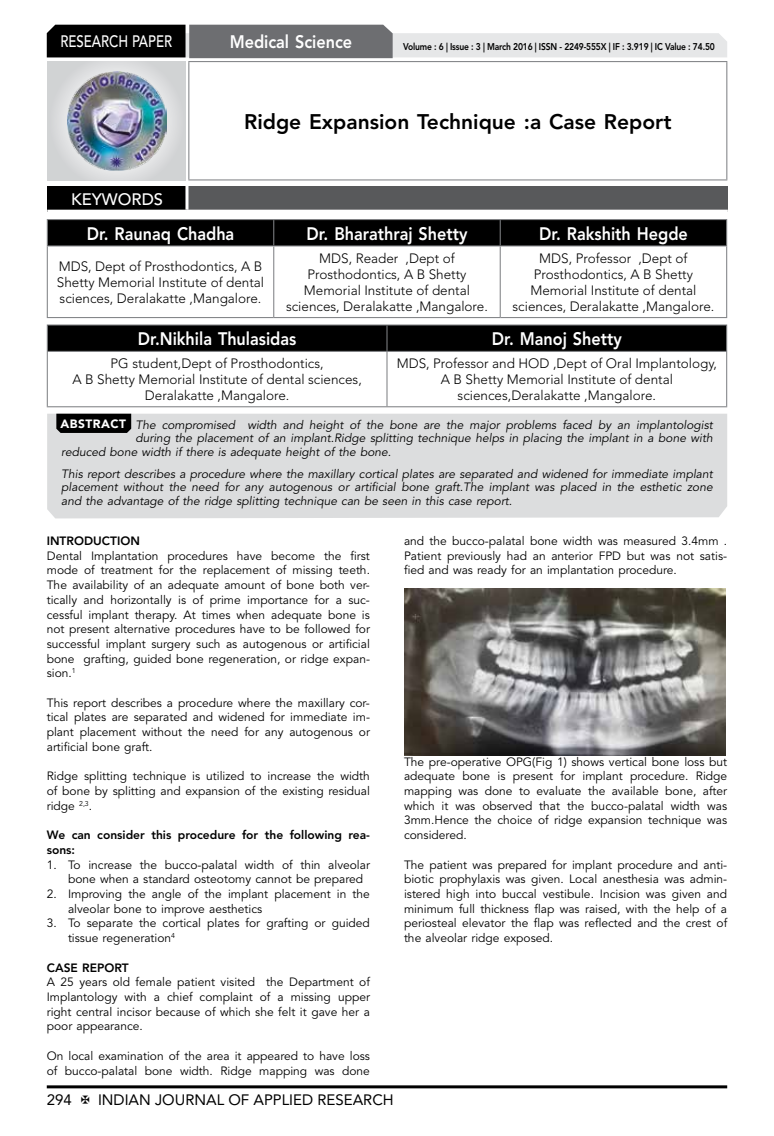
<style>
.page{position:relative;width:774px;height:1136px;background:#fff}
.page>*{position:absolute;margin:0;border:0;box-sizing:border-box;transform-origin:0 0}
.t1{font:800 21px "Avenir LT Std";color:#000}
.t2{font:800 18px "Avenir LT Std";color:#fff;scale:.9 1}
.t3{font:500 16.5px "Avenir LT Std";color:#fff;scale:.8 1}
.t4{font:500 16.5px "Avenir LT Std";color:#fff}
.t5{font:15px "Avenir LT Std";color:#000}
.t6{font:300 13.5px/16.2px "Avenir LT Std";color:#000;text-align:center}
.t7{font:12px/14.7px "Avenir LT Std";color:#000;text-align:justify}
.t8{font:italic 12px/13.5px "Avenir LT Std";color:#000;text-align:justify}
.t9{font:800 12px/14.7px "Avenir LT Std";color:#000}
.t10{font:800 9.75px "Avenir LT Std";letter-spacing:-.02em;color:#000;scale:.87 1}
.s1{font-weight:900;font-style:normal;color:#fff}
</style>
<div class="page">
<hr style="left:47px;top:1085px;width:680px;height:3px;background:#000">
<div style="left:48px;top:62px;width:137px;height:118px;background:linear-gradient(to right,#d9dadb,#d9dadb)"></div>
<img style="left:68px;top:71px;width:99px;height:100px">
<svg style="left:47px;top:25px;width:680px;height:33px;background:#979899"></svg>
<hr style="left:188px;top:61px;width:539px;height:1px;background:#808285">
<hr style="left:188px;top:62px;width:1px;height:117px;background:#808285">
<hr style="left:726px;top:62px;width:1px;height:117px;background:#808285">
<hr style="left:188px;top:179px;width:539px;height:1px;background:#808285">
<svg style="left:47px;top:219px;width:680px;height:26px;background:#060606"></svg>
<hr style="left:47px;top:245px;width:227px;height:1px;background:#808285">
<hr style="left:47px;top:246px;width:1px;height:71px;background:#808285">
<hr style="left:274px;top:245px;width:226px;height:1px;background:#808285">
<hr style="left:273px;top:246px;width:1px;height:71px;background:#808285">
<hr style="left:500px;top:245px;width:227px;height:1px;background:#808285">
<hr style="left:500px;top:246px;width:1px;height:71px;background:#808285">
<hr style="left:726px;top:246px;width:1px;height:71px;background:#808285">
<hr style="left:47px;top:317px;width:227px;height:1px;background:#808285">
<hr style="left:274px;top:317px;width:226px;height:1px;background:#808285">
<hr style="left:500px;top:317px;width:227px;height:1px;background:#808285">
<hr style="left:47px;top:324px;width:340px;height:1px;background:#808285">
<hr style="left:387px;top:324px;width:340px;height:1px;background:#808285">
<svg style="left:47px;top:325px;width:680px;height:26px;background:#040404"></svg>
<hr style="left:47px;top:351px;width:340px;height:1px;background:#808285">
<hr style="left:47px;top:352px;width:1px;height:54px;background:#808285">
<hr style="left:387px;top:351px;width:340px;height:1px;background:#808285">
<hr style="left:386px;top:352px;width:1px;height:54px;background:#808285">
<hr style="left:726px;top:352px;width:1px;height:54px;background:#808285">
<hr style="left:47px;top:406px;width:340px;height:1px;background:#808285">
<hr style="left:387px;top:406px;width:340px;height:1px;background:#808285">
<div style="left:47px;top:186px;width:140px;height:25px;background:#000"></div>
<div style="left:187px;top:186px;width:541px;height:25px;background:#58595b"></div>
<hr style="left:185px;top:186px;width:3px;height:24px;background:#fff">
<hr style="left:47px;top:210px;width:140px;height:3px;background:#fff">
<hr style="left:187px;top:210px;width:541px;height:3px;background:#fff">
<div style="left:47px;top:413px;width:680px;height:105px;background:#dcddde"></div>
<svg style="left:56px;top:413px;width:75px;height:20px"></svg>
<img style="left:404px;top:588px;width:321px;height:167px">
<h3 class="t3" style="left:60px;top:32px;width:139px">RESEARCH PAPER</h3>
<h3 class="t4" style="left:71px;top:189px;width:94px">KEYWORDS</h3>
<h2 class="t2" style="left:230px;top:31px;width:138px">Medical Science</h2>
<p class="t10" style="left:403px;top:41px;width:360px">Volume : 6 | Issue : 3 | March 2016 | ISSN - 2249-555X | IF : 3.919 | IC Value : 74.50</p>
<h1 class="t1" style="left:244px;top:109px;width:429px">Ridge Expansion Technique :a Case Report</h1>
<h2 class="t2" style="left:87px;top:223px;width:165px">Dr. Raunaq Chadha</h2>
<h2 class="t2" style="left:306px;top:223px;width:181px">Dr. Bharathraj Shetty</h2>
<h2 class="t2" style="left:539px;top:223px;width:167px">Dr. Rakshith Hegde</h2>
<p class="t6" style="left:57px;top:258px;width:209px;text-align:left">MDS, Dept of Prosthodontics, A B<br>Shetty Memorial Institute of dental sciences, Deralakatte ,Mangalore.</p>
<p class="t6" style="left:286px;top:250px;width:203px">MDS, Reader ,Dept of<br>Prosthodontics, A B Shetty<br>Memorial Institute of dental sciences, Deralakatte ,Mangalore.</p>
<p class="t6" style="left:512px;top:250px;width:203px">MDS, Professor ,Dept of<br>Prosthodontics, A B Shetty<br>Memorial Institute of dental sciences, Deralakatte ,Mangalore.</p>
<h2 class="t2" style="left:138px;top:328px;width:178px">Dr.Nikhila Thulasidas</h2>
<h2 class="t2" style="left:492px;top:328px;width:146px">Dr. Manoj Shetty</h2>
<p class="t6" style="left:72px;top:355px;width:291px">PG student,Dept of Prosthodontics,<br>A B Shetty Memorial Institute of dental sciences,<br>Deralakatte ,Mangalore.</p>
<p class="t6" style="left:397px;top:355px;width:322px">MDS, Professor and HOD ,Dept of Oral Implantology,<br>A B Shetty Memorial Institute of dental sciences,Deralakatte ,Mangalore.</p>
<p class="t8" style="left:61px;top:418px;width:654px"><span class="s1">ABSTRACT</span> The compromised width and height of the bone are the major problems faced by an implantologist</p>
<p class="t8" style="left:135px;top:432px;width:579px">during the placement of an implant.Ridge splitting technique helps in placing the implant in a bone with</p>
<p class="t8" style="left:61px;top:445px;width:331px">reduced bone width if there is adequate height of the bone.</p>
<p class="t8" style="left:61px;top:467px;width:653px">This report describes a procedure where the maxillary cortical plates are separated and widened for immediate implant placement without the need for any autogenous or artificial bone graft.The implant was placed in the esthetic zone and the advantage of the ridge splitting technique can be seen in this case report.</p>
<p class="t9" style="left:47px;top:533px;width:95px">INTRODUCTION</p>
<p class="t7" style="left:47px;top:548px;width:325px">Dental Implantation procedures have become the first mode of treatment for the replacement of missing teeth.<br>The availability of an adequate amount of bone both ver&shy;tically and horizontally is of prime importance for a suc&shy;cessful implant therapy. At times when adequate bone is not present alternative procedures have to be followed for successful implant surgery such as autogenous or artificial bone grafting, guided bone regeneration, or ridge expan&shy;sion.<sup>1</sup></p>
<p class="t7" style="left:47px;top:695px;width:325px">This report describes a procedure where the maxillary cor&shy;tical plates are separated and widened for immediate im&shy;plant placement without the need for any autogenous or artificial bone graft.</p>
<p class="t7" style="left:47px;top:769px;width:325px">Ridge splitting technique is utilized to increase the width of bone by splitting and expansion of the existing residual ridge <sup>2,3</sup>.</p>
<p class="t9" style="left:47px;top:827px;width:325px">We can consider this procedure for the following rea&shy;sons:</p>
<p class="t7" style="left:68px;top:857px;width:303px;text-indent:-21px">1. To increase the bucco-palatal width of thin alveolar bone when a standard osteotomy cannot be prepared</p>
<p class="t7" style="left:68px;top:886px;width:303px;text-indent:-21px">2. Improving the angle of the implant placement in the alveolar bone to improve aesthetics</p>
<p class="t7" style="left:68px;top:916px;width:303px;text-indent:-21px">3. To separate the cortical plates for grafting or guided tissue regeneration<sup>4</sup></p>
<p class="t9" style="left:47px;top:959px;width:83px">CASE REPORT</p>
<p class="t7" style="left:47px;top:974px;width:325px">A 25 years old female patient visited the Department of Implantology with a chief complaint of a missing upper right central incisor because of which she felt it gave her a poor appearance.</p>
<p class="t7" style="left:47px;top:1048px;width:325px">On local examination of the area it appeared to have loss of bucco-palatal bone width. Ridge mapping was done</p>
<p class="t7" style="left:404px;top:533px;width:325px">and the bucco-palatal bone width was measured 3.4mm .<br>Patient previously had an anterior FPD but was not satis&shy;fied and was ready for an implantation procedure.</p>
<p class="t7" style="left:404px;top:754px;width:325px">The pre-operative OPG(Fig 1) shows vertical bone loss but adequate bone is present for implant procedure. Ridge mapping was done to evaluate the available bone, after which it was observed that the bucco-palatal width was 3mm.Hence the choice of ridge expansion technique was considered.</p>
<p class="t7" style="left:404px;top:857px;width:325px">The patient was prepared for implant procedure and anti&shy;biotic prophylaxis was given. Local anesthesia was admin&shy;istered high into buccal vestibule. Incision was given and minimum full thickness flap was raised, with the help of a periosteal elevator the flap was reflected and the crest of the alveolar ridge exposed.</p>
<p class="t5" style="left:47px;top:1090px;width:27px">294</p>
<p class="t5" style="left:98px;top:1090px;width:297px">INDIAN JOURNAL OF APPLIED RESEARCH</p>
</div>
